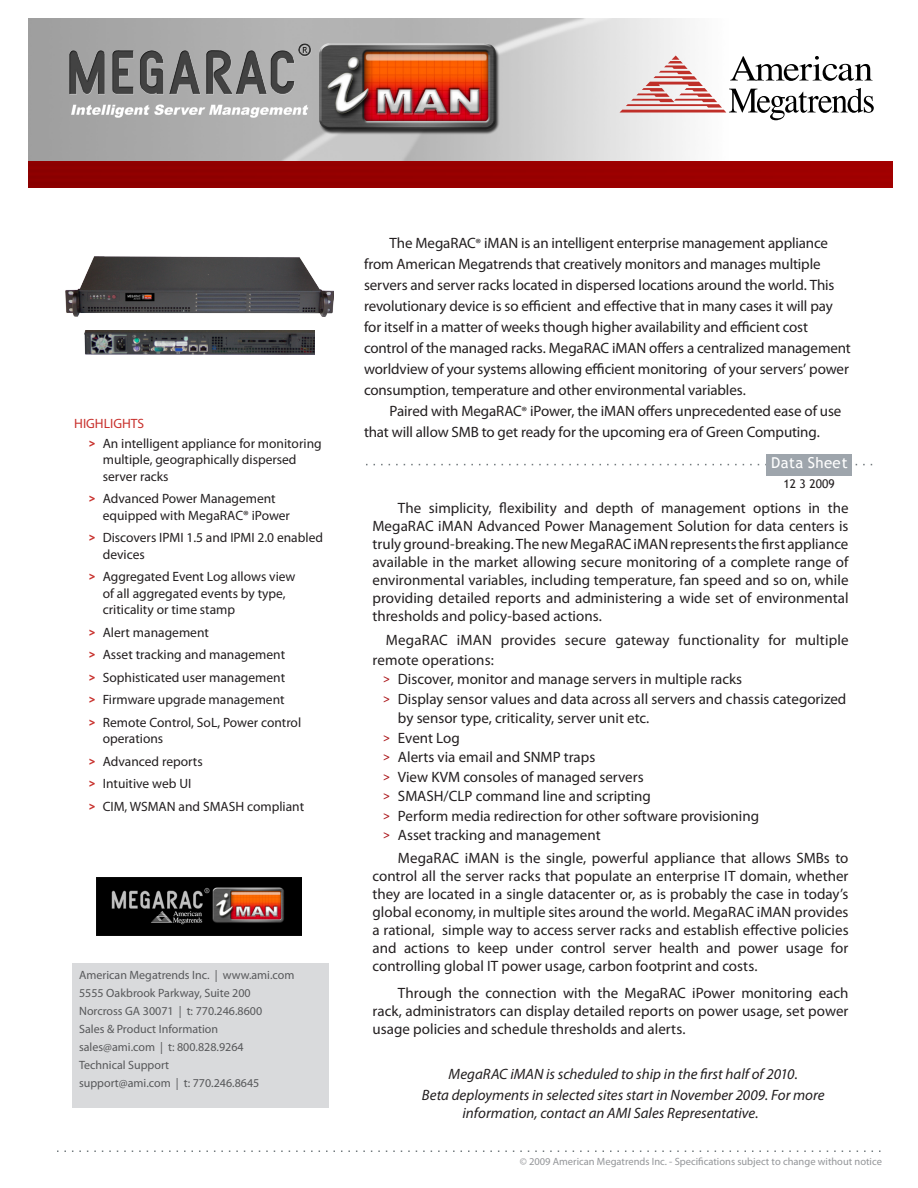
<style>
.page{position:relative;width:918px;height:1188px;background:#fff}
.page>*{position:absolute;margin:0;border:0;box-sizing:border-box;transform-origin:0 0}
.Tech_Sheet_Text_Inde{font:15px/18px "Myriad Pro";letter-spacing:-.005em;color:#231f20}
.t1{font:italic 15px/18px "Myriad Pro";color:#231f20}
.Tech_Sheet_Text{font:15px/19.5px "Myriad Pro";letter-spacing:.01em;color:#231f20}
.t2{font:15px "Trebuchet MS";letter-spacing:.025em;color:#fff}
.t3{font:15px/19.5px "Trebuchet MS";color:#ab161a}
.Bulleted_Highlights{font:13.5px/16.5px "Myriad Pro";color:#231f20}
.t4{font:700 13.5px/22.5px "Trebuchet MS";color:#c8302c;text-align:justify}
.Highlights{font:13.5px "Myriad Pro";color:#c8302c}
.t5{font:12px "Myriad Pro";color:#57585a}
.t6{font:12px "Trebuchet MS";color:#231f20}
.t7{font:10.5px "Myriad Pro";color:#939598}
.s1{font-size:13.5px}
</style>
<div class="page">
<svg style="left:57px;top:1150px;width:823px;height:2px"></svg>
<svg style="left:366px;top:464px;width:506px;height:1px"></svg>
<img style="left:28px;top:18px;width:864px;height:170px">
<svg style="left:29px;top:18px;width:863px;height:2px"></svg>
<div style="left:767px;top:454px;width:85px;height:21px;background:#9ea5ac"></div>
<div style="left:72px;top:963px;width:256px;height:145px;background:#d9dadc"></div>
<img style="left:69px;top:43px;width:431px;height:92px">
<svg style="left:620px;top:56px;width:254px;height:64px"></svg>
<img style="left:96px;top:877px;width:205px;height:58px">
<img style="left:66px;top:256px;width:267px;height:61px">
<img style="left:85px;top:331px;width:229px;height:24px">
<p class="Highlights" style="left:74px;top:415px;width:17px">Highlights</p>
<p class="Bulleted_Highlights" style="left:103px;top:435px;width:220px">An intelligent appliance for monitoring multiple, geographically dispersed server racks</p>
<p class="Bulleted_Highlights" style="left:103px;top:490px;width:189px">Advanced Power Management equipped with MegaRAC® iPower</p>
<p class="Bulleted_Highlights" style="left:103px;top:529px;width:222px">Discovers IPMI 1.5 and IPMI 2.0 enabled devices</p>
<p class="Bulleted_Highlights" style="left:103px;top:568px;width:194px">Aggregated Event Log allows view of all aggregated events by type, criticality or time stamp</p>
<p class="Bulleted_Highlights" style="left:103px;top:624px;width:108px">Alert management</p>
<p class="Bulleted_Highlights" style="left:103px;top:646px;width:184px">Asset tracking and management</p>
<p class="Bulleted_Highlights" style="left:103px;top:669px;width:184px">Sophisticated user management</p>
<p class="Bulleted_Highlights" style="left:103px;top:691px;width:183px">Firmware upgrade management</p>
<p class="Bulleted_Highlights" style="left:103px;top:714px;width:200px">Remote Control, SoL, Power control operations</p>
<p class="Bulleted_Highlights" style="left:103px;top:753px;width:102px">Advanced reports</p>
<p class="Bulleted_Highlights" style="left:103px;top:775px;width:90px">Intuitive web UI</p>
<p class="Bulleted_Highlights" style="left:103px;top:798px;width:203px">CIM, WSMAN and SMASH compliant</p>
<p class="t4" style="left:88px;top:431px;width:9px">&gt;</p>
<p class="t4" style="left:88px;top:487px;width:9px">&gt;</p>
<p class="t4" style="left:88px;top:526px;width:9px">&gt;</p>
<p class="t4" style="left:88px;top:565px;width:9px">&gt;</p>
<p class="t4" style="left:88px;top:620px;width:9px">&gt; &gt; &gt; &gt; &gt;</p>
<p class="t4" style="left:88px;top:749px;width:9px">&gt; &gt; &gt;</p>
<p class="t5" style="left:79px;top:968px;width:217px">American Megatrends Inc. | www.ami.com</p>
<p class="t5" style="left:79px;top:986px;width:173px">5555 Oakbrook Parkway, Suite 200</p>
<p class="t5" style="left:79px;top:1004px;width:185px">Norcross GA 30071 | t: 770.246.8600</p>
<p class="t5" style="left:79px;top:1022px;width:141px">Sales &amp; Product Information</p>
<p class="t5" style="left:79px;top:1040px;width:166px">sales@ami.com | t: 800.828.9264</p>
<p class="t5" style="left:79px;top:1058px;width:92px">Technical Support</p>
<p class="t5" style="left:79px;top:1076px;width:182px">support@ami.com | t: 770.246.8645</p>
<p class="Tech_Sheet_Text_Inde" style="left:364px;top:232px;width:488px;line-height:21px;text-indent:25px">The MegaRAC<span class="s1">®</span> iMAN is an intelligent enterprise management appliance from American Megatrends that creatively monitors and manages multiple servers and server racks located in dispersed locations around the world. This revolutionary device is so efficient and effective that in many cases it will pay for itself in a matter of weeks though higher availability and efficient cost control of the managed racks. MegaRAC iMAN offers a centralized management worldview of your systems allowing efficient monitoring of your servers’ power consumption, temperature and other environmental variables.</p>
<p class="Tech_Sheet_Text_Inde" style="left:364px;top:400px;width:479px;line-height:21px;text-indent:25px">Paired with MegaRAC<span class="s1">®</span> iPower, the iMAN offers unprecedented ease of use that will allow SMB to get ready for the upcoming era of Green Computing.</p>
<p class="t6" style="left:783px;top:477px;width:53px">12 3 2009</p>
<p class="Tech_Sheet_Text_Inde" style="left:372px;top:499px;width:478px;text-align:justify;text-indent:26px">The simplicity, flexibility and depth of management options in the MegaRAC iMAN Advanced Power Management Solution for data centers is truly ground-breaking. The new MegaRAC iMAN represents the first appliance available in the market allowing secure monitoring of a complete range of environmental variables, including temperature, fan speed and so on, while providing detailed reports and administering a wide set of environmental thresholds and policy-based actions.</p>
<p class="Tech_Sheet_Text" style="left:372px;top:630px;width:478px;text-indent:14px">MegaRAC iMAN provides secure gateway functionality for multiple remote operations:</p>
<p class="Tech_Sheet_Text_Inde" style="left:398px;top:670px;width:346px">Discover, monitor and manage servers in multiple racks</p>
<p class="Tech_Sheet_Text_Inde" style="left:398px;top:688px;width:450px;line-height:19.5px">Display sensor values and data across all servers and chassis categorized by sensor type, criticality, server unit etc.</p>
<p class="Tech_Sheet_Text_Inde" style="left:398px;top:728px;width:63px">Event Log</p>
<p class="Tech_Sheet_Text_Inde" style="left:398px;top:748px;width:199px">Alerts via email and SNMP traps</p>
<p class="Tech_Sheet_Text_Inde" style="left:398px;top:767px;width:247px">View KVM consoles of managed servers</p>
<p class="Tech_Sheet_Text_Inde" style="left:398px;top:787px;width:254px">SMASH/CLP command line and scripting</p>
<p class="Tech_Sheet_Text_Inde" style="left:398px;top:806px;width:363px">Perform media redirection for other software provisioning</p>
<p class="Tech_Sheet_Text_Inde" style="left:398px;top:826px;width:204px">Asset tracking and management</p>
<p class="Tech_Sheet_Text_Inde" style="left:372px;top:848px;width:478px;text-align:justify;text-indent:26px">MegaRAC iMAN is the single, powerful appliance that allows SMBs to control all the server racks that populate an enterprise IT domain, whether they are located in a single datacenter or, as is probably the case in today’s global economy, in multiple sites around the world. MegaRAC iMAN provides a rational, simple way to access server racks and establish effective policies and actions to keep under control server health and power usage for controlling global IT power usage, carbon footprint and costs.</p>
<p class="Tech_Sheet_Text_Inde" style="left:372px;top:983px;width:478px;text-align:justify;text-indent:26px">Through the connection with the MegaRAC iPower monitoring each rack, administrators can display detailed reports on power usage, set power usage policies and schedule thresholds and alerts.</p>
<p class="t1" style="left:449px;top:1064px;width:351px">MegaRAC iMAN is scheduled to ship in the first half of 2010.</p>
<p class="t1" style="left:463px;top:1085px;width:364px;text-indent:-41px">Beta deployments in selected sites start in November 2009. For more information, contact an AMI Sales Representative.</p>
<p class="t2" style="left:771px;top:454px;width:78px">Data Sheet</p>
<p class="t3" style="left:383px;top:669px;width:9px">&gt; &gt;</p>
<p class="t3" style="left:383px;top:728px;width:9px;text-align:justify">&gt; &gt; &gt; &gt; &gt; &gt;</p>
<p class="t7" style="left:520px;top:1155px;width:364px">© 2009 American Megatrends Inc. - Specifications subject to change without notice</p>
</div>
